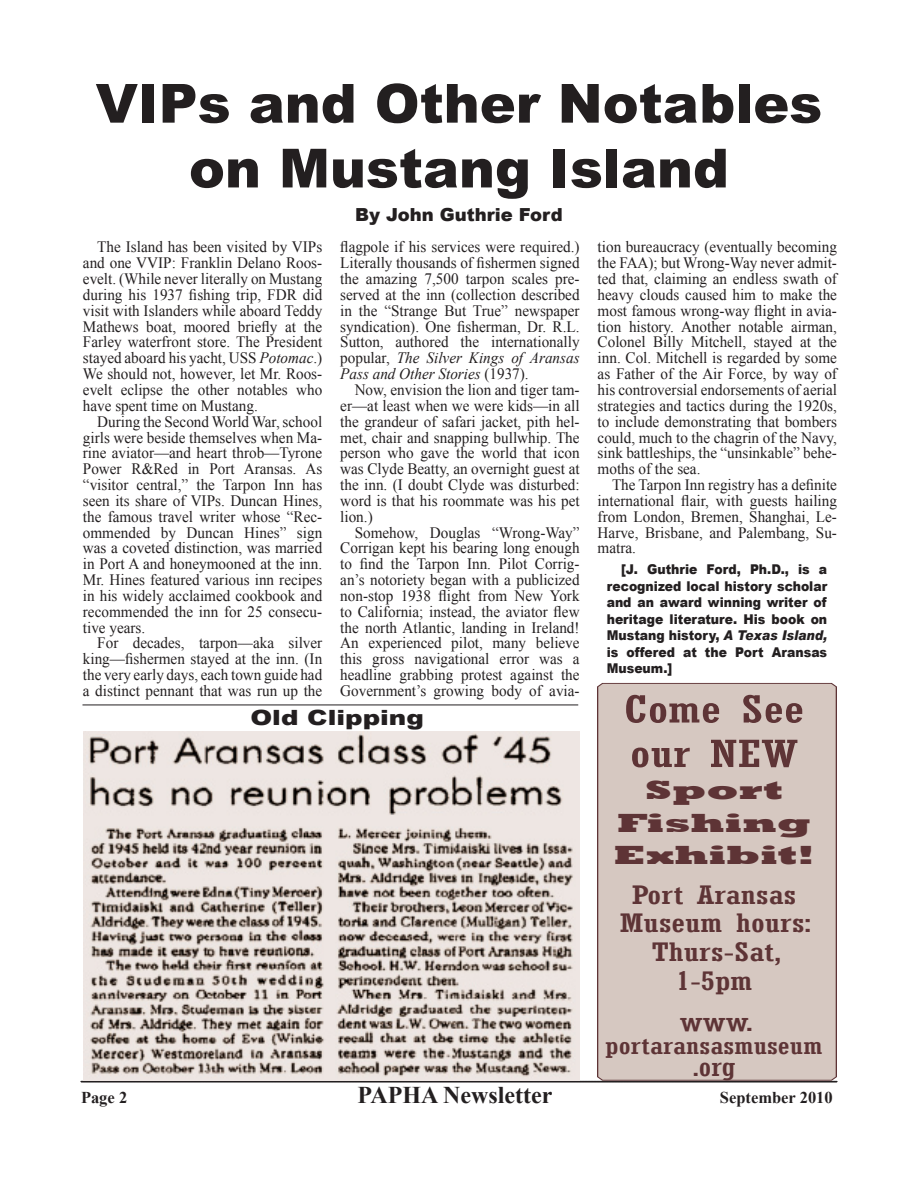
<style>
.page{position:relative;width:918px;height:1188px;background:#fff}
.page>*{position:absolute;margin:0;border:0;box-sizing:border-box;transform-origin:0 0}
.t1{font:54px/64.8px "Arial MT Black";color:#231f20;text-align:center}
.t2{font:condensed 37.05px/44.5px "Rockwell";color:#5e3436;scale:1.6 1}
.t3{font:800 27px/32.4px "Rockwell";color:#5e3436;text-align:center;scale:1.6 1}
.t4{font:condensed 25.35px/28.7px "Rockwell";color:#5e3436;text-align:center;scale:1.58 1}
.t5{font:condensed 25.35px "Rockwell";color:#5e3436;scale:1.44 1}
.t6{font:700 24px "Times New Roman";color:#231f20}
.t7{font:condensed 22.8px "Rockwell";color:#5e3436;scale:1.53 1}
.t8{font:900 21px "Arial";color:#231f20;scale:1.25 1}
.t9{font:900 18px "Arial";color:#231f20}
.t10{font:700 16.5px "Times New Roman";color:#231f20}
.t11{font:15.9px/15.9px "Times New Roman";color:#231f20;text-align:justify;scale:.96 1}
.t12{font:900 13.5px/16.5px "Arial";color:#231f20;text-align:justify;scale:.92 1}
.s1{font-style:italic}
</style>
<div class="page">
<svg style="left:81px;top:1081px;width:757px;height:1px"></svg>
<div style="left:596px;top:682px;width:241px;height:399px;background:#d6c8c1"></div>
<img style="left:84px;top:731px;width:495px;height:350px">
<hr style="left:82px;top:705px;width:496px;height:1px;background:#231f20">
<h1 class="t1" style="left:96px;top:72px;width:728px">VIPs and Other Notables on Mustang Island</h1>
<p class="t9" style="left:355px;top:202px;width:209px">By John Guthrie Ford</p>
<p class="t11" style="left:83px;top:239px;width:251px;text-indent:14px">The Island has been visited by VIPs and one VVIP: Franklin Delano Roos&shy;evelt. (While never literally on Mustang during his 1937 fishing trip, FDR did visit with Islanders while aboard Teddy Mathews boat, moored briefly at the Farley waterfront store. The President stayed aboard his yacht, USS <span class="s1">Potomac</span>.)<br>We should not, however, let Mr. Roos&shy;evelt eclipse the other notables who have spent time on Mustang.</p>
<p class="t11" style="left:83px;top:413px;width:251px;text-indent:14px">During the Second World War, school girls were beside themselves when Ma&shy;rine aviator—and heart throb—Tyrone Power R&amp;Red in Port Aransas. As “visitor central,” the Tarpon Inn has seen its share of VIPs. Duncan Hines, the famous travel writer whose “Rec&shy;ommended by Duncan Hines” sign was a coveted distinction, was married in Port A and honeymooned at the inn.<br>Mr. Hines featured various inn recipes in his widely acclaimed cookbook and recommended the inn for 25 consecu&shy;tive years.</p>
<p class="t11" style="left:83px;top:635px;width:251px;text-indent:14px">For decades, tarpon—aka silver king—fishermen stayed at the inn. (In the very early days, each town guide had a distinct pennant that was run up the</p>
<p class="t11" style="left:340px;top:239px;width:251px">flagpole if his services were required.)<br>Literally thousands of fishermen signed the amazing 7,500 tarpon scales pre&shy;served at the inn (collection described in the “Strange But True” newspaper syndication). One fisherman, Dr. R.L.<br>Sutton, authored the internationally popular, <span class="s1">The Silver Kings of Aransas Pass and Other Stories</span> (1937).</p>
<p class="t11" style="left:340px;top:381px;width:251px;text-indent:14px">Now, envision the lion and tiger tam&shy;er—at least when we were kids—in all the grandeur of safari jacket, pith hel&shy;met, chair and snapping bullwhip. The person who gave the world that icon was Clyde Beatty, an overnight guest at the inn. (I doubt Clyde was disturbed: word is that his roommate was his pet lion.)</p>
<p class="t11" style="left:340px;top:524px;width:251px;text-indent:14px">Somehow, Douglas “Wrong-Way” Corrigan kept his bearing long enough to find the Tarpon Inn. Pilot Corrig&shy;an’s notoriety began with a publicized non-stop 1938 flight from New York to California; instead, the aviator flew the north Atlantic, landing in Ireland!<br>An experienced pilot, many believe this gross navigational error was a headline grabbing protest against the Government’s growing body of avia-</p>
<p class="t11" style="left:598px;top:239px;width:251px">tion bureaucracy (eventually becoming the FAA); but Wrong-Way never admit&shy;ted that, claiming an endless swath of heavy clouds caused him to make the most famous wrong-way flight in avia&shy;tion history. Another notable airman, Colonel Billy Mitchell, stayed at the inn. Col. Mitchell is regarded by some as Father of the Air Force, by way of his controversial endorsements of aerial strategies and tactics during the 1920s, to include demonstrating that bombers could, much to the chagrin of the Navy, sink battleships, the “unsinkable” behe&shy;moths of the sea.</p>
<p class="t11" style="left:598px;top:477px;width:251px;text-indent:14px">The Tarpon Inn registry has a definite international flair, with guests hailing from London, Bremen, Shanghai, Le-Harve, Brisbane, and Palembang, Su&shy;matra.</p>
<p class="t12" style="left:607px;top:561px;width:241px;text-indent:14px">[J. Guthrie Ford, Ph.D., is a recognized local history scholar and an award winning writer of heritage literature. His book on Mustang history, <span class="s1">A Texas Island, </span>is offered at the Port Aransas Museum.]</p>
<h2 class="t2" style="left:624px;top:687px;width:114px">Come See our NEW</h2>
<h3 class="t3" style="left:614px;top:774px;width:127px">Sport<br>Fishing<br>Exhibit!</h3>
<h3 class="t4" style="left:620px;top:881px;width:123px">Port Aransas<br>Museum hours:<br>Thurs-Sat,<br>1-5pm</h3>
<h3 class="t4" style="left:680px;top:1008px;width:48px">www.</h3>
<h3 class="t7" style="left:606px;top:1032px;width:143px">portaransasmuseum</h3>
<h3 class="t5" style="left:693px;top:1053px;width:31px">.org</h3>
<h3 class="t8" style="left:250px;top:702px;width:140px">Old Clipping</h3>
<p class="t10" style="left:81px;top:1086px;width:48px">Page 2</p>
<h3 class="t6" style="left:358px;top:1078px;width:196px">PAPHA Newsletter</h3>
<p class="t10" style="left:720px;top:1086px;width:114px">September 2010</p>
</div>
